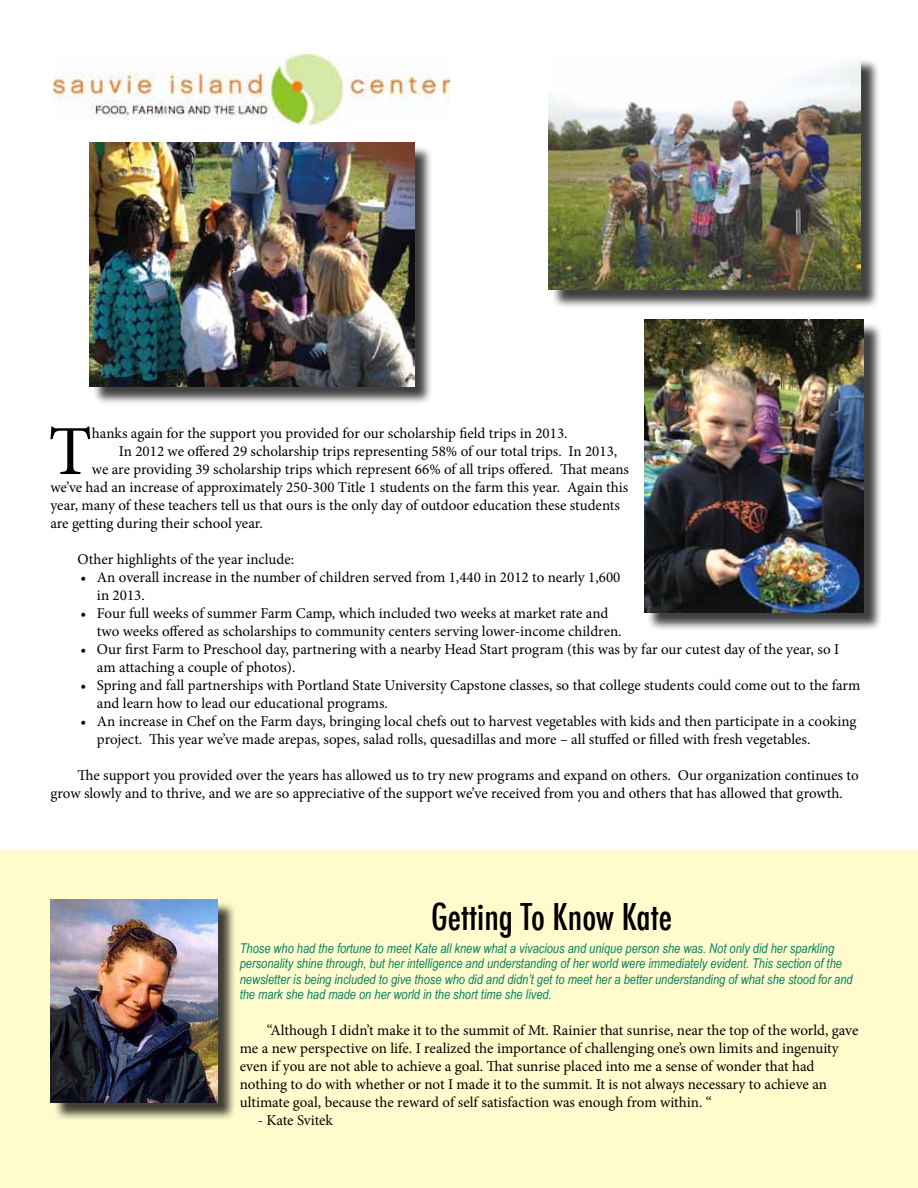
<style>
.page{position:relative;width:918px;height:1188px;background:#fff}
.page>*{position:absolute;margin:0;border:0;box-sizing:border-box;transform-origin:0 0}
.t1{font:70.35px "Minion Pro";color:#000}
.t2{font:500 condensed 36px "Futura";color:#000}
.t3{font:15px/18px "Minion Pro";letter-spacing:-.005em;color:#000}
.t4{font:italic 13.5px/15.6px "Arial Narrow";color:#008265}
</style>
<div class="page">
<div style="left:0;top:850px;width:918px;height:338px;background:#fffbcc"></div>
<div style="left:53px;top:901px;width:183px;height:220px;background:#000;opacity:.75"></div>
<img style="left:50px;top:899px;width:167px;height:203px">
<img style="left:53px;top:54px;width:396px;height:72px">
<div style="left:551px;top:58px;width:329px;height:251px;background:#000;opacity:.75"></div>
<img style="left:549px;top:58px;width:312px;height:232px">
<div style="left:646px;top:322px;width:236px;height:309px;background:#000;opacity:.75"></div>
<img style="left:644px;top:320px;width:220px;height:293px">
<div style="left:92px;top:145px;width:341px;height:260px;background:#000;opacity:.75"></div>
<img style="left:89px;top:143px;width:326px;height:243px">
<h1 class="t1" style="left:49px;top:404px;width:45px">T</h1>
<p class="t3" style="left:92px;top:424px;width:477px">hanks again for the support you provided for our scholarship field trips in 2013.</p>
<p class="t3" style="left:119px;top:442px;width:500px">In 2012 we offered 29 scholarship trips representing 58% of our total trips. In 2013,</p>
<p class="t3" style="left:92px;top:460px;width:539px">we are providing 39 scholarship trips which represent 66% of all trips offered. That means</p>
<p class="t3" style="left:50px;top:478px;width:579px">we’ve had an increase of approximately 250-300 Title 1 students on the farm this year. Again this</p>
<p class="t3" style="left:50px;top:496px;width:571px">year, many of these teachers tell us that ours is the only day of outdoor education these students</p>
<p class="t3" style="left:50px;top:514px;width:214px">are getting during their school year.</p>
<p class="t3" style="left:77px;top:550px;width:218px">Other highlights of the year include:</p>
<p class="t3" style="left:97px;top:568px;width:525px;text-indent:-17px">• An overall increase in the number of children served from 1,440 in 2012 to nearly 1,600 in 2013.</p>
<p class="t3" style="left:97px;top:604px;width:526px;text-indent:-17px">• Four full weeks of summer Farm Camp, which included two weeks at market rate and two weeks offered as scholarships to community centers serving lower-income children.</p>
<p class="t3" style="left:97px;top:640px;width:744px;text-indent:-17px">• Our first Farm to Preschool day, partnering with a nearby Head Start program (this was by far our cutest day of the year, so I am attaching a couple of photos).</p>
<p class="t3" style="left:97px;top:676px;width:765px;text-indent:-17px">• Spring and fall partnerships with Portland State University Capstone classes, so that college students could come out to the farm and learn how to lead our educational programs.</p>
<p class="t3" style="left:97px;top:712px;width:761px;text-indent:-17px">• An increase in Chef on the Farm days, bringing local chefs out to harvest vegetables with kids and then participate in a cooking project. This year we’ve made arepas, sopes, salad rolls, quesadillas and more – all stuffed or filled with fresh vegetables.</p>
<p class="t3" style="left:50px;top:766px;width:810px;text-indent:27px">The support you provided over the years has allowed us to try new programs and expand on others. Our organization continues to grow slowly and to thrive, and we are so appreciative of the support we’ve received from you and others that has allowed that growth.</p>
<h2 class="t2" style="left:431px;top:894px;width:242px">Getting To Know Kate</h2>
<p class="t4" style="left:240px;top:940px;width:614px">Those who had the fortune to meet Kate all knew what a vivacious and unique person she was. Not only did her sparkling personality shine through, but her intelligence and understanding of her world were immediately evident. This section of the newsletter is being included to give those who did and didn’t get to meet her a better understanding of what she stood for and the mark she had made on her world in the short time she lived.</p>
<p class="t3" style="left:240px;top:1022px;width:620px;text-indent:27px">“Although I didn’t make it to the summit of Mt. Rainier that sunrise, near the top of the world, gave me a new perspective on life. I realized the importance of challenging one’s own limits and ingenuity even if you are not able to achieve a goal. That sunrise placed into me a sense of wonder that had nothing to do with whether or not I made it to the summit. It is not always necessary to achieve an ultimate goal, because the reward of self satisfaction was enough from within. “</p>
<p class="t3" style="left:258px;top:1112px;width:77px">- Kate Svitek</p>
</div>
